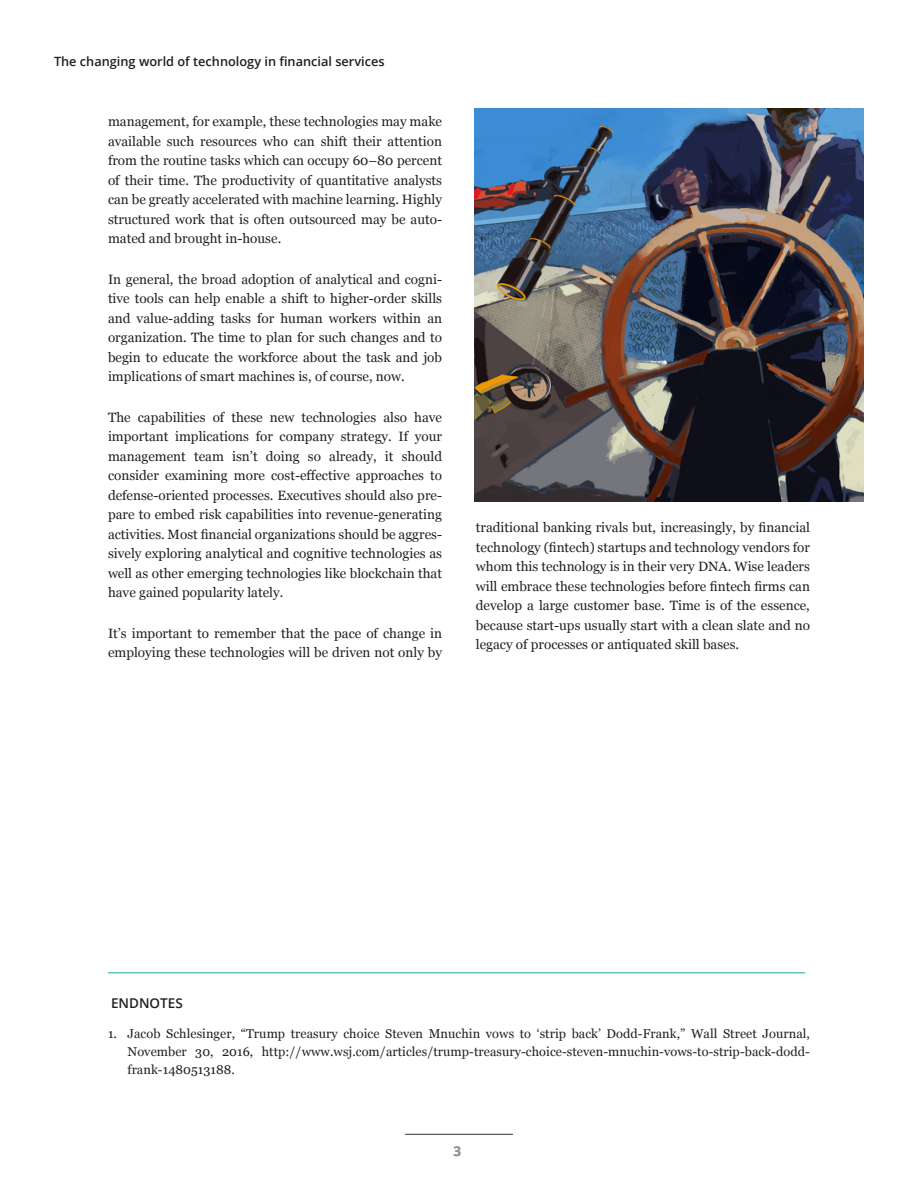
<style>
.page{position:relative;width:918px;height:1188px;background:#fff}
.page>*{position:absolute;margin:0;border:0;box-sizing:border-box;transform-origin:0 0}
.body-noindent{font:13.5px/19.5px "Georgia";color:#231f20;text-align:justify}
.endnotes-nonum{font:600 13.5px "Open Sans";color:#231f20}
.t1{font:700 13.5px "Open Sans";color:#939598}
.t2{font:12.75px/18px "Georgia";letter-spacing:.005em;color:#231f20;text-align:justify}
.t3{font:600 12.75px "Open Sans";color:#231f20}
</style>
<div class="page">
<hr style="left:405px;top:1134px;width:108px;height:1px;background:#57585a">
<img style="left:474px;top:108px;width:390px;height:394px">
<hr style="left:108px;top:972px;width:697px;height:2px;background:#62c5b4">
<p class="t3" style="left:54px;top:53px;width:332px">The changing world of technology in financial services</p>
<p class="body-noindent" style="left:108px;top:111px;width:336px">management, for example, these technologies may make available such resources who can shift their attention from the routine tasks which can occupy 60–80 percent of their time. The productivity of quantitative analysts can be greatly accelerated with machine learning. Highly structured work that is often outsourced may be auto&shy;mated and brought in-house.</p>
<p class="body-noindent" style="left:108px;top:269px;width:336px">In general, the broad adoption of analytical and cogni&shy;tive tools can help enable a shift to higher-order skills and value-adding tasks for human workers within an organization. The time to plan for such changes and to begin to educate the workforce about the task and job implications of smart machines is, of course, now.</p>
<p class="body-noindent" style="left:108px;top:407px;width:336px">The capabilities of these new technologies also have important implications for company strategy. If your management team isn’t doing so already, it should consider examining more cost-effective approaches to defense-oriented processes. Executives should also pre&shy;pare to embed risk capabilities into revenue-generating activities. Most financial organizations should be aggres&shy;sively exploring analytical and cognitive technologies as well as other emerging technologies like blockchain that have gained popularity lately.</p>
<p class="body-noindent" style="left:108px;top:623px;width:336px">It’s important to remember that the pace of change in employing these technologies will be driven not only by</p>
<p class="body-noindent" style="left:476px;top:517px;width:336px">traditional banking rivals but, increasingly, by financial technology (fintech) startups and technology vendors for whom this technology is in their very DNA. Wise leaders will embrace these technologies before fintech firms can develop a large customer base. Time is of the essence, because start-ups usually start with a clean slate and no legacy of processes or antiquated skill bases.</p>
<p class="endnotes-nonum" style="left:111px;top:994px;width:73px">ENDNOTES</p>
<p class="t2" style="left:128px;top:1024px;width:684px;text-indent:-20px">1. Jacob Schlesinger, “Trump treasury choice Steven Mnuchin vows to ‘strip back’ Dodd-Frank,” Wall Street Journal, November 30, 2016, http://www.wsj.com/articles/trump-treasury-choice-steven-mnuchin-vows-to-strip-back-dodd&shy;frank-1480513188.</p>
<p class="t1" style="left:454px;top:1142px;width:9px">3</p>
</div>
